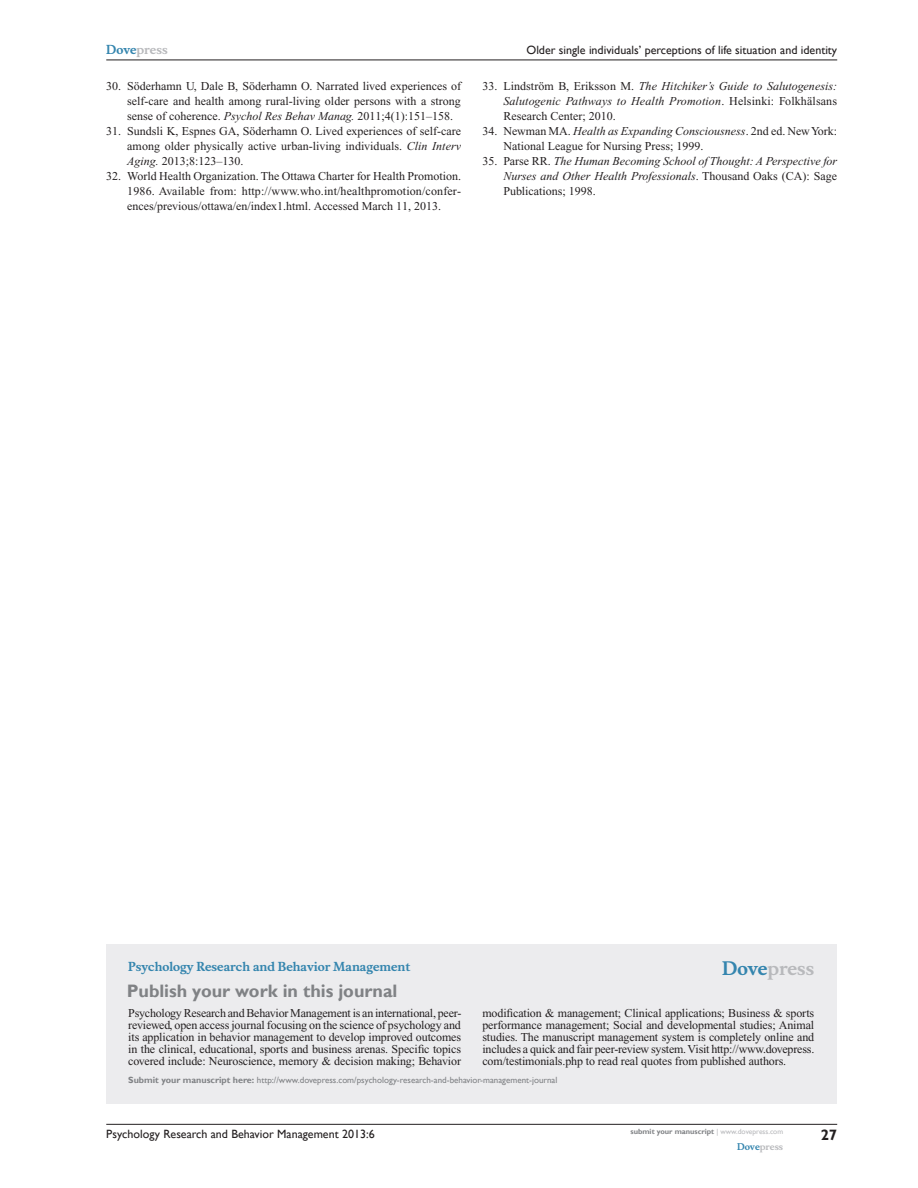
<style>
.page{position:relative;width:918px;height:1188px;background:#fff}
.page>*{position:absolute;margin:0;border:0;box-sizing:border-box;transform-origin:0 0}
.PromBx-H1{font:700 18px "Gill Sans";color:#808285}
.PromBx-Brand{font:700 18px "Musee";color:#b8b9bc}
.t1{font:700 15px "Gill Sans";color:#231f20}
.PromBx-Tx{font:12px/12px "Times New Roman";letter-spacing:-.01em;color:#231f20;text-align:justify}
.RefNL2{font:12px/15px "Times New Roman";color:#231f20;text-align:justify}
.RefNL2-2{font:italic 12px/15px "Times New Roman";color:#231f20;text-align:justify}
.t2{font:12px "Gill Sans";color:#231f20}
.PromBx-JrnlName{font:700 12px "Musee";color:#3485ae}
.t3{font:700 12px "Musee";color:#b8b9bc}
.PromBx-SubmitMssWebA{font:9px "Gill Sans";color:#808285}
.t4{font:700 9px "Musee";color:#b8b9bc}
.t5{font:700 7.5px "Gill Sans";color:#808285}
.s1{color:#3485ae}
.s2{font-style:italic}
.s3{font-style:normal}
.s4{font-weight:700}
.s5{font-weight:400;color:#b8b9bc}
</style>
<div class="page">
<div style="left:106px;top:944px;width:731px;height:159px;background:#ececee"></div>
<hr style="left:106px;top:1124px;width:731px;height:1px;background:#231f20">
<hr style="left:106px;top:60px;width:731px;height:1px;background:#231f20">
<p class="t3" style="left:106px;top:43px;width:63px"><span class="s1">Dove</span>press</p>
<p class="RefNL2" style="left:127px;top:79px;width:335px;text-indent:-21px">30. Söderhamn U, Dale B, Söderhamn O. Narrated lived experiences of self-care and health among rural-living older persons with a strong sense of coherence. <span class="s2">Psychol Res Behav Manag.</span> 2011;4(1):151–158.</p>
<p class="RefNL2" style="left:127px;top:124px;width:335px;text-indent:-21px">31. Sundsli K, Espnes GA, Söderhamn O. Lived experiences of self-care among older physically active urban-living individuals. <span class="s2">Clin Interv Aging.</span> 2013;8:123–130.</p>
<p class="RefNL2" style="left:127px;top:169px;width:335px;text-indent:-21px">32. World Health Organization. The Ottawa Charter for Health Promotion.<br>1986. Available from: http://www.who.int/healthpromotion/confer&shy;ences/previous/ottawa/en/index1.html. Accessed March 11, 2013.</p>
<p class="t2" style="left:526px;top:43px;width:312px">Older single individuals’ perceptions of life situation and identity</p>
<p class="RefNL2-2" style="left:503px;top:79px;width:335px;text-indent:-21px"><span class="s3">33. Lindström B, Eriksson M.</span> The Hitchiker’s Guide to Salutogenesis:<br>Salutogenic Pathways to Health Promotion<span class="s3">. Helsinki: Folkhälsans Research Center; 2010.</span></p>
<p class="RefNL2" style="left:503px;top:124px;width:335px;text-indent:-21px">34. Newman MA. <span class="s2">Health as Expanding Consciousness</span>. 2nd ed. New York:<br>National League for Nursing Press; 1999.</p>
<p class="RefNL2-2" style="left:503px;top:154px;width:335px;text-indent:-21px"><span class="s3">35. Parse RR.</span> The Human Becoming School of Thought: A Perspective for Nurses and Other Health Professionals<span class="s3">. Thousand Oaks (CA): Sage Publications; 1998.</span></p>
<p class="PromBx-JrnlName" style="left:128px;top:959px;width:284px">Psychology Research and Behavior Management</p>
<p class="PromBx-H1" style="left:127px;top:980px;width:272px">Publish your work in this journal</p>
<p class="PromBx-Brand" style="left:722px;top:958px;width:94px"><span class="s1">Dove</span>press</p>
<p class="PromBx-Tx" style="left:128px;top:1007px;width:335px">Psychology Research and Behavior Management is an international, peer&shy;reviewed, open access journal focusing on the science of psychology and its application in behavior management to develop improved outcomes in the clinical, educational, sports and business arenas. Specific topics covered include: Neuroscience, memory &amp; decision making; Behavior</p>
<p class="PromBx-Tx" style="left:482px;top:1007px;width:333px">modification &amp; management; Clinical applications; Business &amp; sports performance management; Social and developmental studies; Animal studies. The manuscript management system is completely online and includes a quick and fair peer-review system. Visit http://www.dovepress. com/testimonials.php to read real quotes from published authors.</p>
<p class="PromBx-SubmitMssWebA" style="left:128px;top:1075px;width:431px"><span class="s4">Submit your manuscript here:</span> http://www.dovepress.com/psychology-research-and-behavior-management-journal</p>
<p class="t2" style="left:106px;top:1127px;width:270px">Psychology Research and Behavior Management 2013:6</p>
<p class="t5" style="left:631px;top:1127px;width:154px">submit your manuscript <span class="s5">| www.dovepress.com</span></p>
<p class="t4" style="left:737px;top:1141px;width:48px"><span class="s1">Dove</span>press</p>
<p class="t1" style="left:821px;top:1126px;width:18px">27</p>
</div>
